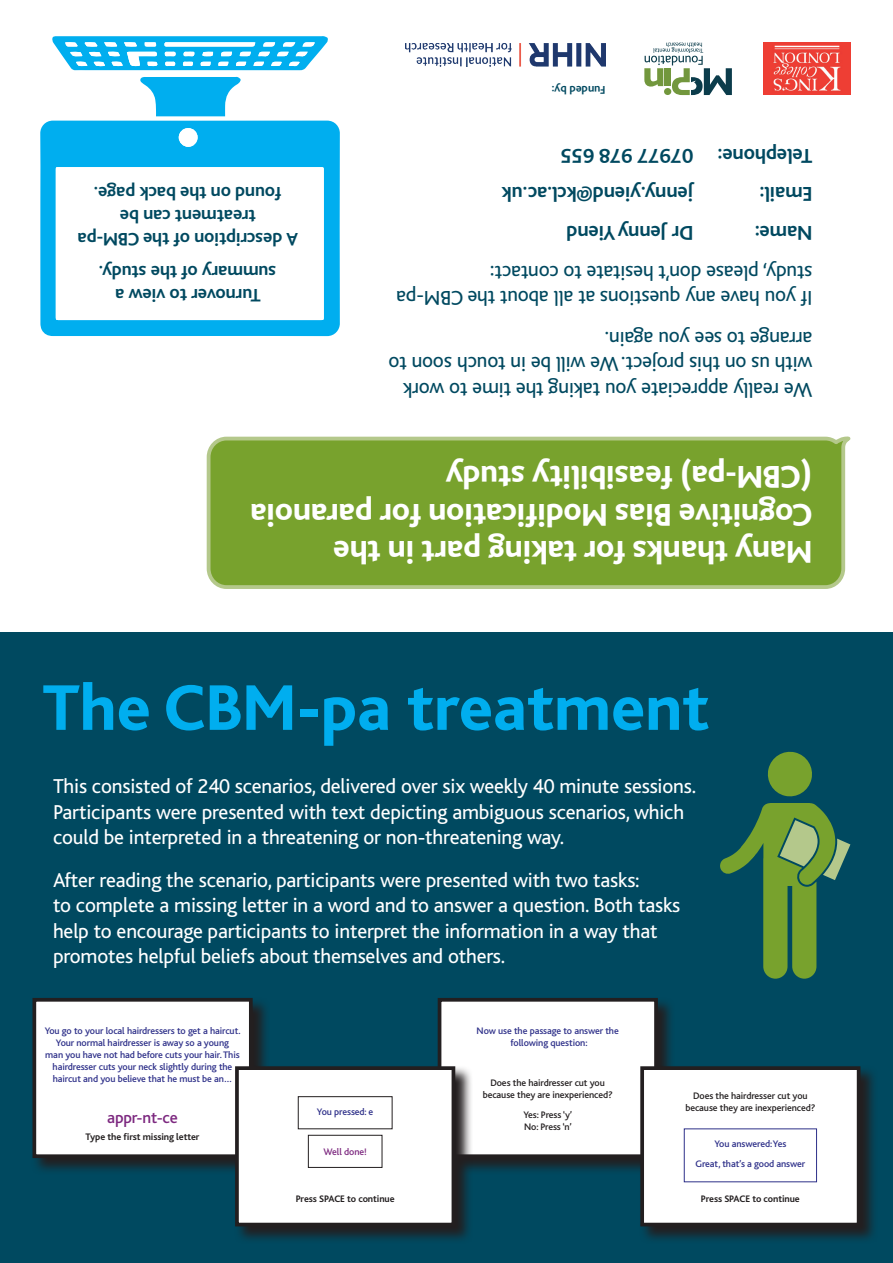
<style>
.page{position:relative;width:893px;height:1263px;background:#fff}
.page>*{position:absolute;margin:0;border:0;box-sizing:border-box;transform-origin:0 0}
.t1{font:800 67.5px "Bliss Icelandic";color:#00aeef}
.t2{font:800 33px/37.5px "Bliss Icelandic";letter-spacing:-.01em;color:#fff}
.t3{font:21px/25.5px "Bliss Icelandic";letter-spacing:-.01em;color:#fff}
.t4{font:21px/25.5px "Bliss Icelandic";letter-spacing:-.01em;color:#004960}
.t5{font:700 21px "Bliss Icelandic";letter-spacing:-.01em;color:#004960}
.t6{font:700 18.9px/23px "Bliss Icelandic";letter-spacing:-.01em;color:#004960;text-align:center}
.t7{font:500 16.65px "Bliss Icelandic";letter-spacing:-.01em;color:#7d2980}
.t8{font:700 11.85px "Bliss Icelandic";color:#004960}
.t9{font:500 9.9px/12px "Bliss Icelandic";letter-spacing:-.01em;color:#2e3089;text-align:center}
.t10{font:500 9.9px/12px "Bliss Icelandic";letter-spacing:-.01em;color:#231f20;text-align:center}
.t11{font:700 9.9px "Bliss Icelandic";letter-spacing:-.01em;color:#231f20}
.t12{font:500 9.9px "Bliss Icelandic";letter-spacing:-.01em;color:#7d2980}
</style>
<div class="page">
<div style="left:0;top:631px;width:893px;height:632px;background:#004960"></div>
<svg style="left:720px;top:751px;width:130px;height:228px"></svg>
<svg style="left:206px;top:436px;width:645px;height:153px;background:#7ea636"></svg>
<div style="left:40px;top:121px;width:300px;height:215px;background:#00aeef"></div>
<svg style="left:140px;top:77px;width:101px;height:39px"></svg>
<svg style="left:55px;top:167px;width:269px;height:153px"></svg>
<div style="left:179px;top:128px;width:19px;height:19px;background:#fff;border-radius:50%"></div>
<svg style="left:52px;top:36px;width:276px;height:34px"></svg>
<svg style="left:644px;top:43px;width:88px;height:52px"></svg>
<img style="left:764px;top:43px;width:86px;height:52px">
<img style="left:406px;top:43px;width:200px;height:23px">
<svg style="left:34px;top:1002px;width:232px;height:169px"></svg>
<div style="left:34px;top:1000px;width:217px;height:156px;background:#fff"></div>
<div style="left:32px;top:998px;width:221px;height:160px;border:4px solid #231f20"></div>
<svg style="left:437px;top:998px;width:234px;height:173px"></svg>
<div style="left:440px;top:1000px;width:216px;height:156px;background:#fff"></div>
<div style="left:438px;top:998px;width:220px;height:160px;border:4px solid #231f20"></div>
<svg style="left:234px;top:1065px;width:239px;height:175px"></svg>
<div style="left:237px;top:1068px;width:216px;height:156px;background:#fff"></div>
<div style="left:235px;top:1066px;width:220px;height:160px;border:4px solid #231f20"></div>
<div style="left:298px;top:1096px;width:94px;height:33px;border:1px solid #231f20"></div>
<div style="left:308px;top:1135px;width:74px;height:33px;border:1px solid #231f20"></div>
<svg style="left:639px;top:1065px;width:235px;height:175px"></svg>
<div style="left:642px;top:1068px;width:217px;height:156px;background:#fff"></div>
<div style="left:640px;top:1066px;width:220px;height:160px;border:4px solid #231f20"></div>
<p class="t8" style="left:606px;top:96px;width:55px;rotate:-180deg">Funded by:</p>
<p class="t6" style="left:298px;top:250px;width:222px;rotate:-180deg">A description of the CBM-pa treatment can be<br>found on the back page.</p>
<p class="t6" style="left:276px;top:307px;width:179px;rotate:-180deg">Turnover to view a summary of the study.</p>
<p class="t5" style="left:693px;top:167px;width:134px;rotate:-180deg">07977 978 655</p>
<p class="t5" style="left:812px;top:167px;width:96px;rotate:-180deg">Telephone:</p>
<p class="t5" style="left:693px;top:205px;width:193px;rotate:-180deg">jenny.yiend@kcl.ac.uk</p>
<p class="t5" style="left:812px;top:205px;width:54px;rotate:-180deg">Email:</p>
<p class="t5" style="left:693px;top:243px;width:129px;rotate:-180deg">Dr Jenny Yiend</p>
<p class="t5" style="left:812px;top:243px;width:59px;rotate:-180deg">Name:</p>
<p class="t4" style="left:812px;top:311px;width:418px;rotate:-180deg">If you have any questions at all about the CBM-pa study, please don’t hesitate to contact:</p>
<p class="t4" style="left:812px;top:402px;width:425px;rotate:-180deg">We really appreciate you taking the time to work with us on this project. We will be in touch soon to arrange to see you again.</p>
<h2 class="t2" style="left:812px;top:570px;width:564px;rotate:-180deg">Many thanks for taking part in the<br>Cognitive Bias Modification for paranoia (CBM-pa) feasibility study</h2>
<h1 class="t1" style="left:43px;top:673px;width:668px">The CBM-pa treatment</h1>
<p class="t3" style="left:53px;top:774px;width:645px">This consisted of 240 scenarios, delivered over six weekly 40 minute sessions.<br>Participants were presented with text depicting ambiguous scenarios, which could be interpreted in a threatening or non-threatening way.</p>
<p class="t3" style="left:53px;top:868px;width:629px">After reading the scenario, participants were presented with two tasks:<br>to complete a missing letter in a word and to answer a question. Both tasks help to encourage participants to interpret the information in a way that promotes helpful beliefs about themselves and others.</p>
<p class="t9" style="left:45px;top:1025px;width:197px">You go to your local hairdressers to get a haircut.<br>Your normal hairdresser is away so a young<br>man you have not had before cuts your hair.This hairdresser cuts your neck slightly during the haircut and you believe that he must be an…</p>
<p class="t7" style="left:107px;top:1109px;width:72px">appr-nt-ce</p>
<p class="t11" style="left:86px;top:1131px;width:115px">Type the first missing letter</p>
<p class="t9" style="left:317px;top:1106px;width:58px">You pressed: e</p>
<p class="t12" style="left:323px;top:1146px;width:45px">Well done!</p>
<p class="t11" style="left:296px;top:1194px;width:100px">Press SPACE to continue</p>
<p class="t9" style="left:477px;top:1025px;width:144px">Now use the passage to answer the following question:</p>
<p class="t10" style="left:483px;top:1077px;width:132px">Does the hairdresser cut you because they are inexperienced?</p>
<p class="t10" style="left:524px;top:1109px;width:50px;text-align:left">Yes: Press ‘y’<br>No: Press ‘n’</p>
<p class="t10" style="left:685px;top:1090px;width:132px">Does the hairdresser cut you because they are inexperienced?</p>
<p class="t9" style="left:695px;top:1134px;width:111px;line-height:20px">You answered:Yes<br>Great, that’s a good answer</p>
<p class="t11" style="left:701px;top:1194px;width:100px">Press SPACE to continue</p>
</div>
